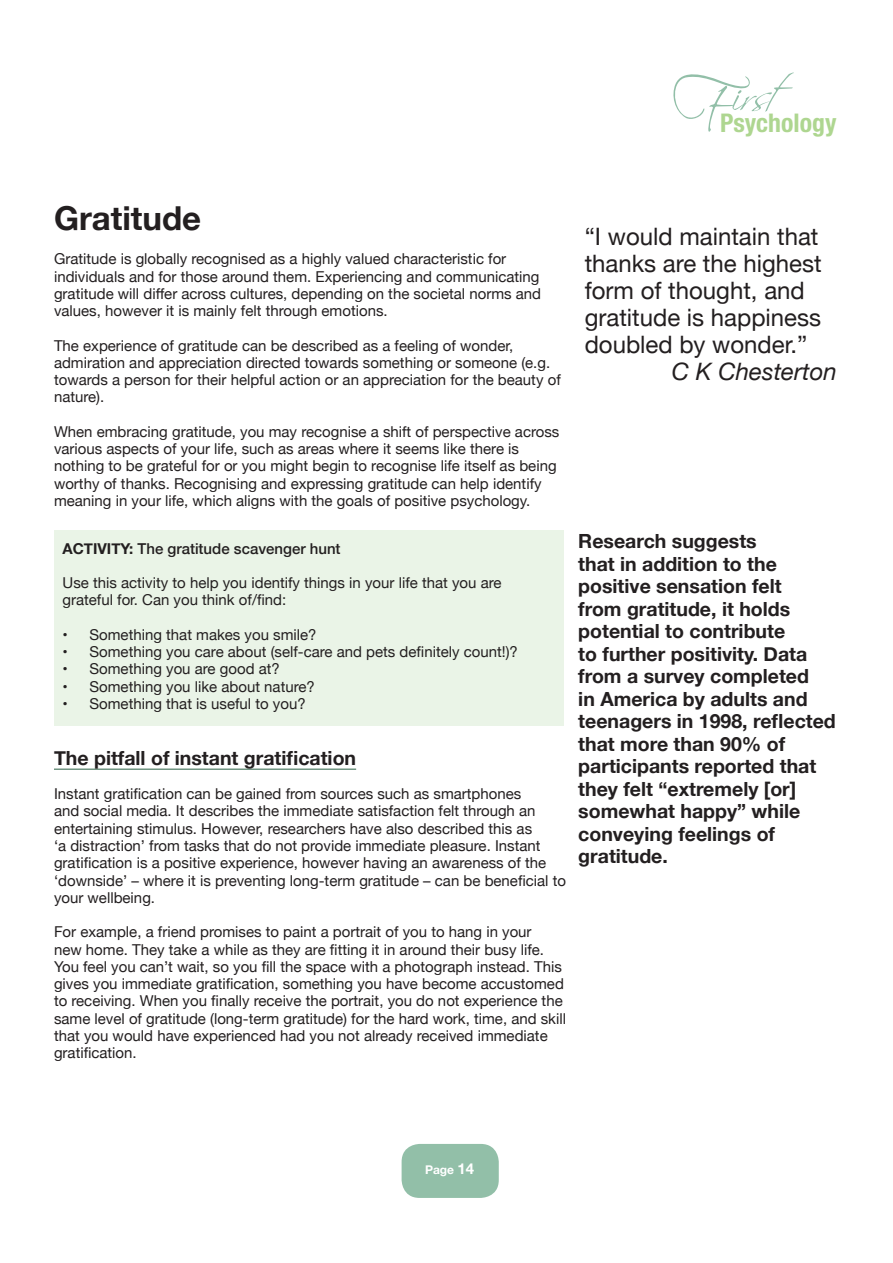
<style>
.page{position:relative;width:893px;height:1263px;background:#fff}
.page>*{position:absolute;margin:0;border:0;box-sizing:border-box;transform-origin:0 0}
.heading_1{font:700 33px "Helvetica Neue";color:#231f20}
.t1{font:700 condensed 25.8px "Helvetica Neue";color:#aed690}
.main_para_style_sans{font:24px/27px "Helvetica Neue";color:#231f20}
.main_para_style_sans-2{font:italic 24px "Helvetica Neue";color:#231f20}
.stress_heading1{font:700 19.5px/22.5px "Helvetica Neue";color:#231f20}
.main_para_style_sans-3{font:15px/17.2px "Helvetica Neue";color:#231f20}
.main_para_style_sans-4{font:500 15px "Helvetica Neue";color:#231f20}
.t2{font:700 12px "Helvetica Neue";color:#fff}
.s1{font-weight:700}
.s2{font-size:15px}
</style>
<div class="page">
<svg style="left:673px;top:72px;width:121px;height:60px"></svg>
<div style="left:402px;top:1144px;width:97px;height:54px;background:#92bfa8;border-radius:18px"></div>
<hr style="left:54px;top:768px;width:302px;height:2px;background:#719683">
<div style="left:54px;top:530px;width:510px;height:196px;background:#eaf4e7"></div>
<h2 class="t1" style="left:720px;top:102px;width:118px">Psychology</h2>
<p class="heading_1" style="left:54px;top:192px;width:149px">Gratitude</p>
<p class="main_para_style_sans-3" style="left:54px;top:251px;width:489px">Gratitude is globally recognised as a highly valued characteristic for individuals and for those around them. Experiencing and communicating gratitude will differ across cultures, depending on the societal norms and values, however it is mainly felt through emotions.</p>
<p class="main_para_style_sans-3" style="left:54px;top:338px;width:508px">The experience of gratitude can be described as a feeling of wonder, admiration and appreciation directed towards something or someone (e.g. towards a person for their helpful action or an appreciation for the beauty of nature).</p>
<p class="main_para_style_sans-3" style="left:54px;top:424px;width:507px">When embracing gratitude, you may recognise a shift of perspective across various aspects of your life, such as areas where it seems like there is nothing to be grateful for or you might begin to recognise life itself as being worthy of thanks. Recognising and expressing gratitude can help identify meaning in your life, which aligns with the goals of positive psychology.</p>
<p class="main_para_style_sans-4" style="left:63px;top:536px;width:280px"><span class="s1">ACTIVITY:</span> The gratitude scavenger hunt</p>
<p class="main_para_style_sans-3" style="left:63px;top:575px;width:440px">Use this activity to help you identify things in your life that you are grateful for. Can you think of/find:</p>
<p class="main_para_style_sans-3" style="left:63px;top:627px;width:256px">• Something that makes you smile?</p>
<p class="main_para_style_sans-3" style="left:63px;top:644px;width:457px">• Something you care about (self-care and pets definitely count!)?</p>
<p class="main_para_style_sans-3" style="left:63px;top:661px;width:219px">• Something you are good at?</p>
<p class="main_para_style_sans-3" style="left:63px;top:678px;width:254px">• Something you like about nature?</p>
<p class="main_para_style_sans-3" style="left:63px;top:696px;width:245px">• Something that is useful to you?</p>
<p class="stress_heading1" style="left:54px;top:747px;width:304px">The pitfall of instant gratification</p>
<p class="main_para_style_sans-3" style="left:54px;top:786px;width:514px">Instant gratification can be gained from sources such as smartphones<br>and social media. It describes the immediate satisfaction felt through an entertaining stimulus. However, researchers have also described this as<br>‘a distraction’ from tasks that do not provide immediate pleasure. Instant gratification is a positive experience, however having an awareness of the ‘downside’ – where it is preventing long-term gratitude – can be beneficial to your wellbeing.</p>
<p class="main_para_style_sans-3" style="left:54px;top:924px;width:514px">For example, a friend promises to paint a portrait of you to hang in your<br>new home. They take a while as they are fitting it in around their busy life.<br>You feel you can’t wait, so you fill the space with a photograph instead. This gives you immediate gratification, something you have become accustomed to receiving. When you finally receive the portrait, you do not experience the same level of gratitude (long-term gratitude) for the hard work, time, and skill that you would have experienced had you not already received immediate gratification.</p>
<p class="main_para_style_sans" style="left:585px;top:224px;width:238px">“I would maintain that thanks are the highest form of thought, and gratitude is happiness doubled by wonder.”</p>
<p class="main_para_style_sans-2" style="left:672px;top:354px;width:166px">C K Chesterton</p>
<p class="stress_heading1" style="left:578px;top:531px;width:259px">Research suggests<br>that in addition to the positive sensation felt<br>from gratitude, it holds potential to contribute<br>to further positivity. Data from a survey completed<br>in America by adults and teenagers in 1998, reflected that more than 90% of participants reported that they felt “extremely [or] somewhat happy” while conveying feelings of gratitude.</p>
<p class="t2" style="left:425px;top:1160px;width:51px">Page <span class="s2">14</span></p>
</div>
